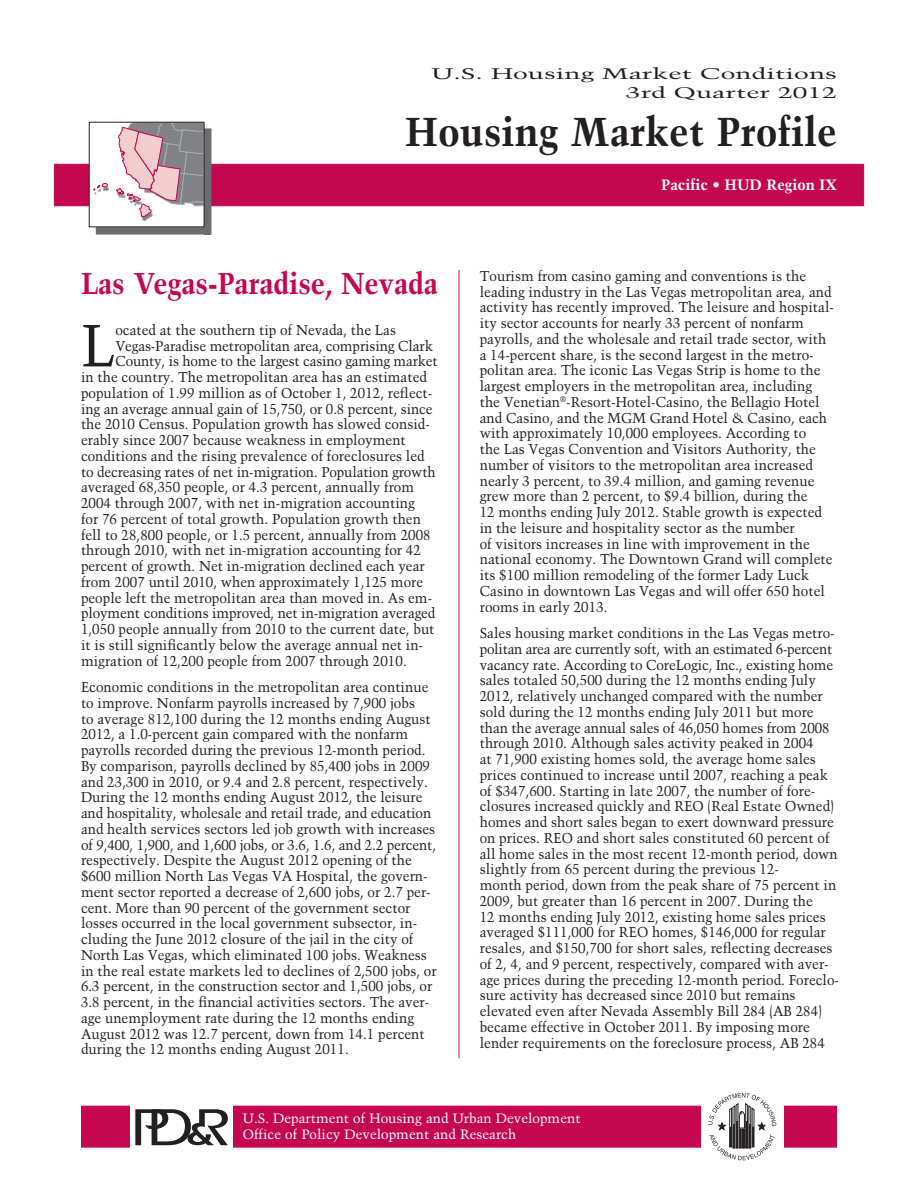
<style>
.page{position:relative;width:918px;height:1188px;background:#fff}
.page>*{position:absolute;margin:0;border:0;box-sizing:border-box;transform-origin:0 0}
.t1{font:59.4px "Trump Mediaeval";color:#231f20;scale:.95 1}
.t2{font:700 40.2px "Trump Mediaeval";color:#231f20}
.t3{font:700 30px "Trump Mediaeval";letter-spacing:-.005em;color:#c50750;scale:.95 1}
.t4{font:15.3px/18.3px "Trump Mediaeval";color:#231f20;text-align:right;scale:1.73 1}
.t5{font:700 15px "Trump Mediaeval";color:#fff}
.t6{font:14.25px/15.8px "Trump Mediaeval";color:#231f20;scale:.95 1}
.t7{font:13.5px/16.2px "Trump Mediaeval";color:#fff}
.s1{font-weight:400}
</style>
<div class="page">
<div style="left:81px;top:1106px;width:756px;height:42px;background:#c50750;border:2px solid #c50750"></div>
<div style="left:130px;top:1090px;width:103px;height:75px;background:#fff"></div>
<div style="left:702px;top:1091px;width:82px;height:74px;background:#fff"></div>
<svg style="left:135px;top:1109px;width:93px;height:36px"></svg>
<svg style="left:708px;top:1093px;width:68px;height:67px"></svg>
<div style="left:54px;top:164px;width:810px;height:42px;background:#c50750;border:1px solid #c50750"></div>
<div style="left:89px;top:122px;width:115px;height:104px;background:#fff"></div>
<svg style="left:93px;top:183px;width:16px;height:12px"></svg>
<svg style="left:116px;top:124px;width:87px;height:98px"></svg>
<div style="left:96px;top:227px;width:115px;height:8px;background:#6c6d70"></div>
<div style="left:204px;top:128px;width:8px;height:107px;background:#6c6d70"></div>
<div style="left:89px;top:122px;width:116px;height:105px;border:1px solid #231f20"></div>
<hr style="left:459px;top:270px;width:1px;height:788px;background:#c50750">
<p class="t4" style="left:431px;top:65px;width:236px">U.S. Housing Market Conditions<br>3rd Quarter 2012</p>
<h2 class="t2" style="left:405px;top:106px;width:433px">Housing Market Profile</h2>
<p class="t3" style="left:81px;top:265px;width:378px">Las Vegas-Paradise, Nevada</p>
<p class="t1" style="left:81px;top:310px;width:38px">L</p>
<p class="t6" style="left:115px;top:322px;width:297px">ocated at the southern tip of Nevada, the Las</p>
<p class="t6" style="left:115px;top:338px;width:336px">Vegas-Paradise metropolitan area, comprising Clark</p>
<p class="t6" style="left:115px;top:353px;width:341px">County, is home to the largest casino gaming market</p>
<p class="t6" style="left:81px;top:369px;width:366px">in the country. The metropolitan area has an estimated</p>
<p class="t6" style="left:81px;top:385px;width:371px">population of 1.99 million as of October 1, 2012, reflect-</p>
<p class="t6" style="left:81px;top:401px;width:372px">ing an average annual gain of 15,750, or 0.8 percent, since</p>
<p class="t6" style="left:81px;top:416px;width:367px">the 2010 Census. Population growth has slowed consid-</p>
<p class="t6" style="left:81px;top:432px;width:344px">erably since 2007 because weakness in employment</p>
<p class="t6" style="left:81px;top:448px;width:363px">conditions and the rising prevalence of foreclosures led</p>
<p class="t6" style="left:81px;top:464px;width:375px">to decreasing rates of net in-migration. Population growth</p>
<p class="t6" style="left:81px;top:479px;width:352px">averaged 68,350 people, or 4.3 percent, annually from</p>
<p class="t6" style="left:81px;top:495px;width:353px">2004 through 2007, with net in-migration accounting</p>
<p class="t6" style="left:81px;top:511px;width:359px">for 76 percent of total growth. Population growth then</p>
<p class="t6" style="left:81px;top:527px;width:370px">fell to 28,800 people, or 1.5 percent, annually from 2008</p>
<p class="t6" style="left:81px;top:542px;width:359px">through 2010, with net in-migration accounting for 42</p>
<p class="t6" style="left:81px;top:558px;width:363px">percent of growth. Net in-migration declined each year</p>
<p class="t6" style="left:81px;top:574px;width:362px">from 2007 until 2010, when approximately 1,125 more</p>
<p class="t6" style="left:81px;top:590px;width:371px">people left the metropolitan area than moved in. As em-</p>
<p class="t6" style="left:81px;top:605px;width:375px">ployment conditions improved, net in-migration averaged</p>
<p class="t6" style="left:81px;top:621px;width:374px">1,050 people annually from 2010 to the current date, but</p>
<p class="t6" style="left:81px;top:637px;width:362px">it is still significantly below the average annual net in-</p>
<p class="t6" style="left:81px;top:653px;width:344px">migration of 12,200 people from 2007 through 2010.</p>
<p class="t6" style="left:81px;top:679px;width:376px">Economic conditions in the metropolitan area continue to improve. Nonfarm payrolls increased by 7,900 jobs<br>to average 812,100 during the 12 months ending August 2012, a 1.0-percent gain compared with the nonfarm payrolls recorded during the previous 12-month period.<br>By comparison, payrolls declined by 85,400 jobs in 2009 and 23,300 in 2010, or 9.4 and 2.8 percent, respectively.<br>During the 12 months ending August 2012, the leisure and hospitality, wholesale and retail trade, and education and health services sectors led job growth with increases of 9,400, 1,900, and 1,600 jobs, or 3.6, 1.6, and 2.2 percent, respectively. Despite the August 2012 opening of the $600 million North Las Vegas VA Hospital, the govern&shy;ment sector reported a decrease of 2,600 jobs, or 2.7 per&shy;cent. More than 90 percent of the government sector losses occurred in the local government subsector, in&shy;cluding the June 2012 closure of the jail in the city of North Las Vegas, which eliminated 100 jobs. Weakness in the real estate markets led to declines of 2,500 jobs, or 6.3 percent, in the construction sector and 1,500 jobs, or 3.8 percent, in the financial activities sectors. The aver&shy;age unemployment rate during the 12 months ending August 2012 was 12.7 percent, down from 14.1 percent during the 12 months ending August 2011.</p>
<p class="t5" style="left:661px;top:176px;width:177px">Pacific <span class="s1">•</span> HUD Region IX</p>
<p class="t6" style="left:480px;top:268px;width:374px">Tourism from casino gaming and conventions is the leading industry in the Las Vegas metropolitan area, and activity has recently improved. The leisure and hospital&shy;ity sector accounts for nearly 33 percent of nonfarm payrolls, and the wholesale and retail trade sector, with a 14-percent share, is the second largest in the metro&shy;politan area. The iconic Las Vegas Strip is home to the largest employers in the metropolitan area, including the Venetian<sup>®</sup>-Resort-Hotel-Casino, the Bellagio Hotel and Casino, and the MGM Grand Hotel &amp; Casino, each with approximately 10,000 employees. According to<br>the Las Vegas Convention and Visitors Authority, the number of visitors to the metropolitan area increased nearly 3 percent, to 39.4 million, and gaming revenue grew more than 2 percent, to $9.4 billion, during the<br>12 months ending July 2012. Stable growth is expected in the leisure and hospitality sector as the number<br>of visitors increases in line with improvement in the national economy. The Downtown Grand will complete its $100 million remodeling of the former Lady Luck Casino in downtown Las Vegas and will offer 650 hotel rooms in early 2013.</p>
<p class="t6" style="left:480px;top:625px;width:380px">Sales housing market conditions in the Las Vegas metro&shy;politan area are currently soft, with an estimated 6-percent vacancy rate. According to CoreLogic, Inc., existing home sales totaled 50,500 during the 12 months ending July 2012, relatively unchanged compared with the number sold during the 12 months ending July 2011 but more than the average annual sales of 46,050 homes from 2008 through 2010. Although sales activity peaked in 2004<br>at 71,900 existing homes sold, the average home sales prices continued to increase until 2007, reaching a peak of $347,600. Starting in late 2007, the number of fore&shy;closures increased quickly and REO (Real Estate Owned) homes and short sales began to exert downward pressure on prices. REO and short sales constituted 60 percent of all home sales in the most recent 12-month period, down slightly from 65 percent during the previous 12-<br>month period, down from the peak share of 75 percent in 2009, but greater than 16 percent in 2007. During the<br>12 months ending July 2012, existing home sales prices averaged $111,000 for REO homes, $146,000 for regular resales, and $150,700 for short sales, reflecting decreases of 2, 4, and 9 percent, respectively, compared with aver&shy;age prices during the preceding 12-month period. Foreclo&shy;sure activity has decreased since 2010 but remains elevated even after Nevada Assembly Bill 284 (AB 284) became effective in October 2011. By imposing more lender requirements on the foreclosure process, AB 284</p>
<p class="t7" style="left:243px;top:1110px;width:339px">U.S. Department of Housing and Urban Development<br>Office of Policy Development and Research</p>
</div>
